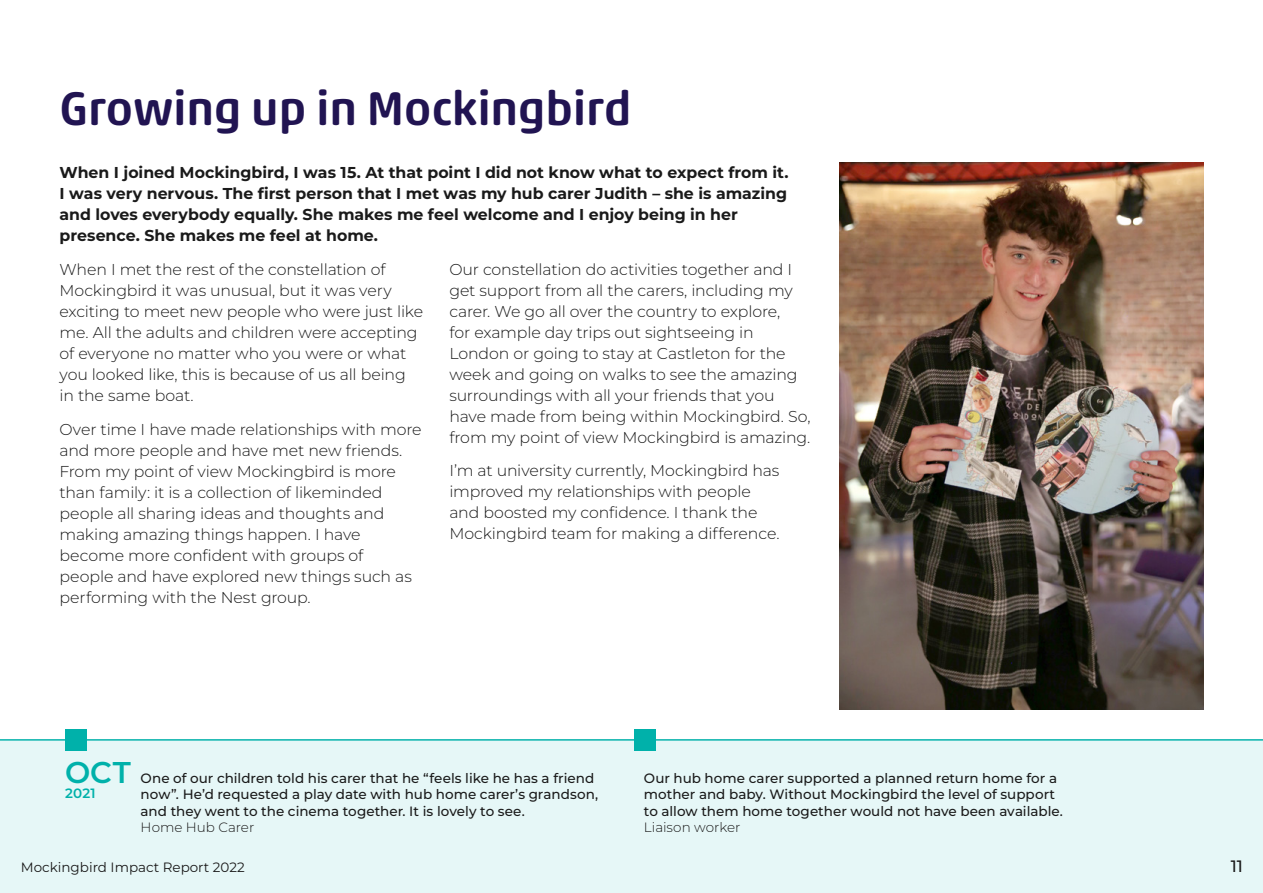
<style>
.page{position:relative;width:1263px;height:893px;background:#fff}
.page>*{position:absolute;margin:0;border:0;box-sizing:border-box;transform-origin:0 0}
.t1{font:500 48px "Akko Rounded Pro";letter-spacing:-.005em;color:#211452}
.t2{font:600 30px "Montserrat";color:#00b1aa}
.t3{font:500 16.5px "Montserrat";color:#1a1a1a}
.t4{font:300 15.75px/21px "Montserrat";letter-spacing:-.01em;color:#1a1a1a}
.t5{font:700 15.75px/21px "Montserrat";color:#1a1a1a}
.t6{font:500 13.5px/16.5px "Montserrat";color:#1a1a1a}
.t7{font:13.5px "Montserrat";color:#1a1a1a}
.t8{font:300 13.5px "Montserrat";color:#1a1a1a}
.t9{font:600 13.5px "Montserrat";color:#00b1aa}
</style>
<div class="page">
<div style="left:0;top:741px;width:1263px;height:152px;background:#e6f7f7"></div>
<hr style="left:0;top:739px;width:1263px;height:2px;background:#00b1aa">
<div style="left:65px;top:729px;width:22px;height:22px;background:#00b1aa"></div>
<div style="left:634px;top:729px;width:21px;height:22px;background:#00b1aa"></div>
<img style="left:839px;top:163px;width:364px;height:546px">
<h1 class="t1" style="left:60px;top:79px;width:573px">Growing up in Mockingbird</h1>
<p class="t5" style="left:60px;top:162px;width:731px">When I joined Mockingbird, I was 15. At that point I did not know what to expect from it.<br>I was very nervous. The first person that I met was my hub carer Judith – she is amazing and loves everybody equally. She makes me feel welcome and I enjoy being in her presence. She makes me feel at home.</p>
<p class="t4" style="left:60px;top:258px;width:365px">When I met the rest of the constellation of Mockingbird it was unusual, but it was very exciting to meet new people who were just like me. All the adults and children were accepting of everyone no matter who you were or what you looked like, this is because of us all being in the same boat.</p>
<p class="t4" style="left:60px;top:418px;width:364px">Over time I have made relationships with more and more people and have met new friends.<br>From my point of view Mockingbird is more than family: it is a collection of likeminded people all sharing ideas and thoughts and making amazing things happen. I have become more confident with groups of<br>people and have explored new things such as performing with the Nest group.</p>
<p class="t4" style="left:449px;top:258px;width:363px">Our constellation do activities together and I get support from all the carers, including my carer. We go all over the country to explore,<br>for example day trips out sightseeing in London or going to stay at Castleton for the week and going on walks to see the amazing surroundings with all your friends that you have made from being within Mockingbird. So, from my point of view Mockingbird is amazing.</p>
<p class="t4" style="left:449px;top:460px;width:332px">I’m at university currently, Mockingbird has improved my relationships with people and boosted my confidence. I thank the Mockingbird team for making a difference.</p>
<h2 class="t2" style="left:65px;top:752px;width:67px">OCT</h2>
<p class="t9" style="left:65px;top:784px;width:32px">2021</p>
<p class="t6" style="left:141px;top:769px;width:459px">One of our children told his carer that he “feels like he has a friend now”. He’d requested a play date with hub home carer’s grandson, and they went to the cinema together. It is lovely to see.</p>
<p class="t8" style="left:141px;top:818px;width:115px">Home Hub Carer</p>
<p class="t6" style="left:644px;top:769px;width:421px">Our hub home carer supported a planned return home for a mother and baby. Without Mockingbird the level of support to allow them home together would not have been available.</p>
<p class="t8" style="left:644px;top:818px;width:98px">Liaison worker</p>
<p class="t7" style="left:21px;top:858px;width:225px">Mockingbird Impact Report 2022</p>
<p class="t3" style="left:1231px;top:855px;width:14px">11</p>
</div>
